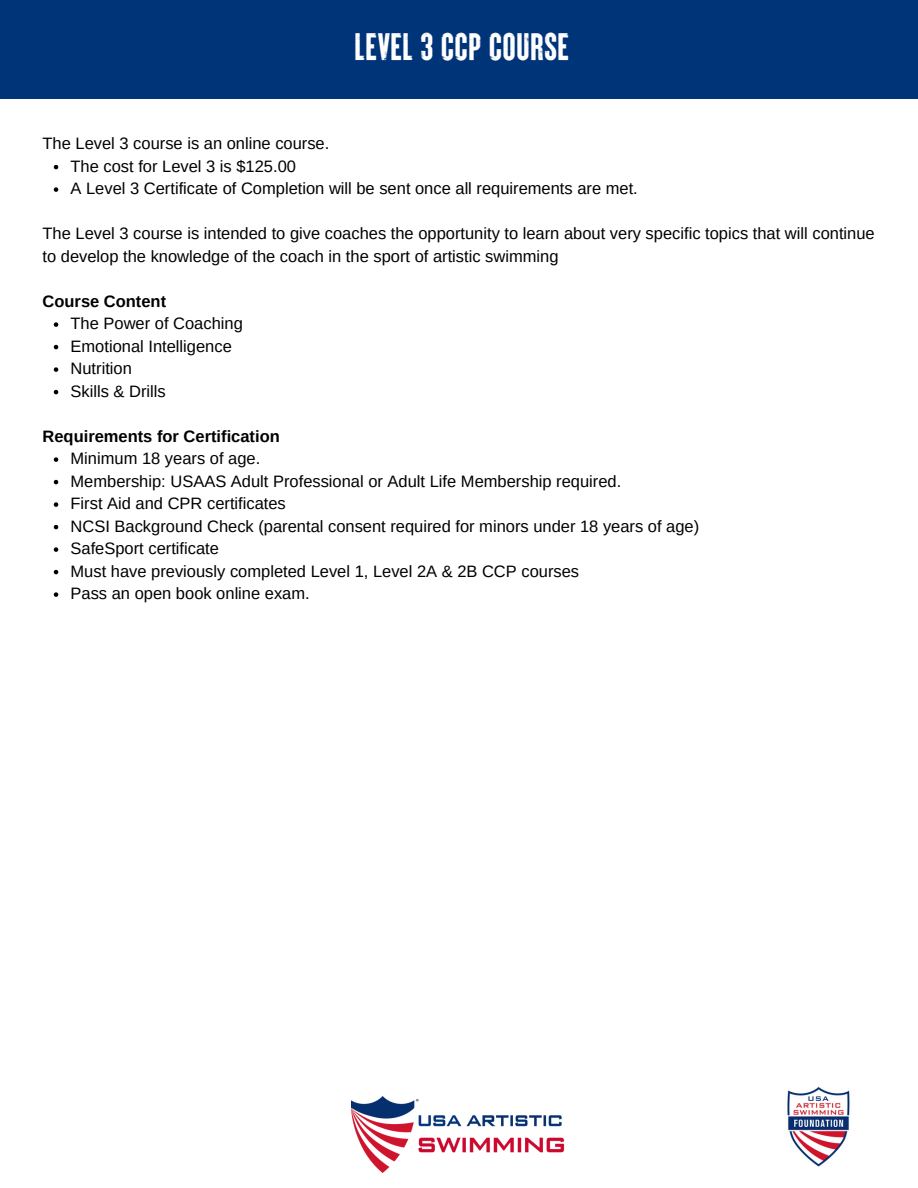
<style>
.page{position:relative;width:918px;height:1188px;background:#fff}
.page>*{position:absolute;margin:0;border:0;box-sizing:border-box;transform-origin:0 0}
.t1{font:38.25px "Brixton Wood Vector";color:#fff}
.t2{font:16.5px/22.5px "Arimo";color:#000}
.t3{font:700 16.5px "Arimo";color:#000}
</style>
<div class="page">
<div style="left:0;top:0;width:918px;height:99px;background:#003479"></div>
<img style="left:352px;top:1096px;width:213px;height:77px">
<img style="left:787px;top:1086px;width:63px;height:81px">
<svg style="left:54px;top:165px;width:4px;height:4px"></svg>
<svg style="left:54px;top:187px;width:4px;height:5px"></svg>
<svg style="left:54px;top:322px;width:4px;height:5px"></svg>
<svg style="left:54px;top:345px;width:4px;height:4px"></svg>
<svg style="left:54px;top:367px;width:4px;height:5px"></svg>
<svg style="left:54px;top:390px;width:4px;height:4px"></svg>
<svg style="left:54px;top:457px;width:4px;height:5px"></svg>
<svg style="left:54px;top:480px;width:4px;height:4px"></svg>
<svg style="left:54px;top:502px;width:4px;height:5px"></svg>
<svg style="left:54px;top:525px;width:4px;height:4px"></svg>
<svg style="left:54px;top:547px;width:4px;height:5px"></svg>
<svg style="left:54px;top:570px;width:4px;height:4px"></svg>
<svg style="left:54px;top:592px;width:4px;height:5px"></svg>
<h1 class="t1" style="left:354px;top:31px;width:217px">LEVEL 3 CCP COURSE</h1>
<p class="t2" style="left:43px;top:132px;width:288px">The Level 3 course is an online course.</p>
<p class="t2" style="left:71px;top:155px;width:227px">The cost for Level 3 is $125.00</p>
<p class="t2" style="left:71px;top:177px;width:569px">A Level 3 Certificate of Completion will be sent once all requirements are met.</p>
<p class="t2" style="left:43px;top:222px;width:834px">The Level 3 course is intended to give coaches the opportunity to learn about very specific topics that will continue to develop the knowledge of the coach in the sport of artistic swimming</p>
<h2 class="t3" style="left:43px;top:292px;width:125px">Course Content</h2>
<p class="t2" style="left:71px;top:312px;width:174px">The Power of Coaching</p>
<p class="t2" style="left:71px;top:335px;width:163px">Emotional Intelligence</p>
<p class="t2" style="left:71px;top:357px;width:63px">Nutrition</p>
<p class="t2" style="left:71px;top:380px;width:97px">Skills &amp; Drills</p>
<h2 class="t3" style="left:43px;top:427px;width:239px">Requirements for Certification</h2>
<p class="t2" style="left:71px;top:447px;width:191px">Minimum 18 years of age.</p>
<p class="t2" style="left:71px;top:470px;width:552px">Membership: USAAS Adult Professional or Adult Life Membership required.</p>
<p class="t2" style="left:71px;top:492px;width:217px">First Aid and CPR certificates</p>
<p class="t2" style="left:71px;top:515px;width:630px">NCSI Background Check (parental consent required for minors under 18 years of age)</p>
<p class="t2" style="left:71px;top:537px;width:150px">SafeSport certificate</p>
<p class="t2" style="left:71px;top:560px;width:510px">Must have previously completed Level 1, Level 2A &amp; 2B CCP courses</p>
<p class="t2" style="left:71px;top:582px;width:241px">Pass an open book online exam.</p>
</div>
